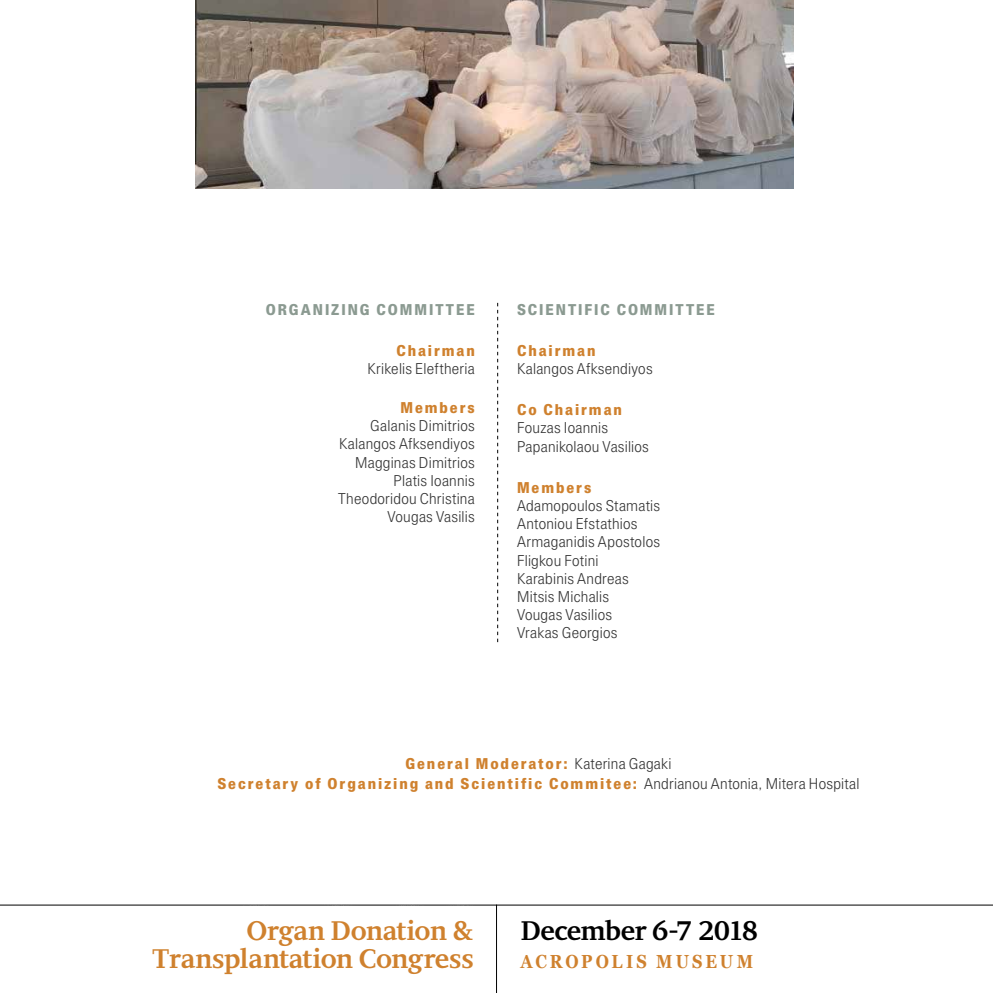
<style>
.page{position:relative;width:993px;height:993px;background:#fff}
.page>*{position:absolute;margin:0;border:0;box-sizing:border-box;transform-origin:0 0}
.t1{font:700 27.82px/28.2px "PF Diplomat";letter-spacing:-.03em;color:#cf812e;text-align:right}
.t2{font:700 27.82px "PF Diplomat";letter-spacing:-.045em;color:#000}
.t3{font:700 18.9px "Georgia";letter-spacing:.185em;color:#cf812e;scale:.85 1}
.t4{font:300 15.22px/18.2px "PF Paperback";letter-spacing:.015em;color:#333}
.t5{font:900 15.22px/20.5px "PF Paperback";letter-spacing:.135em;color:#cf812e;text-align:center;scale:.94 1}
.t6{font:900 15.22px "PF Paperback";letter-spacing:.135em;color:#8b9a91;scale:.94 1}
.s1{font-weight:300;color:#333}
</style>
<div class="page">
<svg style="left:497px;top:303px;width:1px;height:339px"></svg>
<hr style="left:0;top:904px;width:992px;height:1px;background:#000">
<hr style="left:496px;top:904px;width:1px;height:88px;background:#000">
<img style="left:196px;top:0;width:597px;height:189px">
<div style="left:134px;top:900px;width:358px;height:92px;background:#fff"></div>
<p class="t6" style="left:266px;top:300px;width:224px">Organizing committee</p>
<p class="t5" style="left:396px;top:340px;width:85px">Chairman</p>
<p class="t4" style="left:367px;top:359px;width:109px">Krikelis Eleftheria</p>
<p class="t5" style="left:400px;top:396px;width:81px">Members</p>
<p class="t4" style="left:338px;top:416px;width:138px;text-align:right">Galanis Dimitrios<br>Kalangos Afksendiyos<br>Magginas Dimitrios<br>Platis Ioannis<br>Theodoridou Christina<br>Vougas Vasilis</p>
<p class="t6" style="left:517px;top:300px;width:212px">Scientific committee</p>
<p class="t5" style="left:517px;top:340px;width:85px">Chairman</p>
<p class="t4" style="left:517px;top:359px;width:137px">Kalangos Afksendiyos</p>
<p class="t5" style="left:517px;top:399px;width:113px">Co Chairman</p>
<p class="t4" style="left:517px;top:418px;width:133px">Fouzas Ioannis<br>Papanikolaou Vasilios</p>
<p class="t5" style="left:517px;top:476px;width:81px">Members</p>
<p class="t4" style="left:517px;top:496px;width:145px">Adamopoulos Stamatis<br>Antoniou Efstathios<br>Armaganidis Apostolos<br>Fligkou Fotini<br>Karabinis Andreas<br>Mitsis Michalis<br>Vougas Vasilios<br>Vrakas Georgios</p>
<p class="t5" style="left:217px;top:752px;width:684px">General Moderator: <span class="s1">Katerina Gagaki<br></span>Secretary of Organizing and Scientific Commitee: <span class="s1">Andrianou Antonia, Mitera Hospital</span></p>
<h1 class="t1" style="left:152px;top:916px;width:323px">Organ Donation &amp;<br>Transplantation Congress</h1>
<h1 class="t2" style="left:520px;top:915px;width:239px">December 6-7 2018</h1>
<p class="t3" style="left:520px;top:946px;width:274px">ACROPOLIS MUSEUM</p>
</div>
